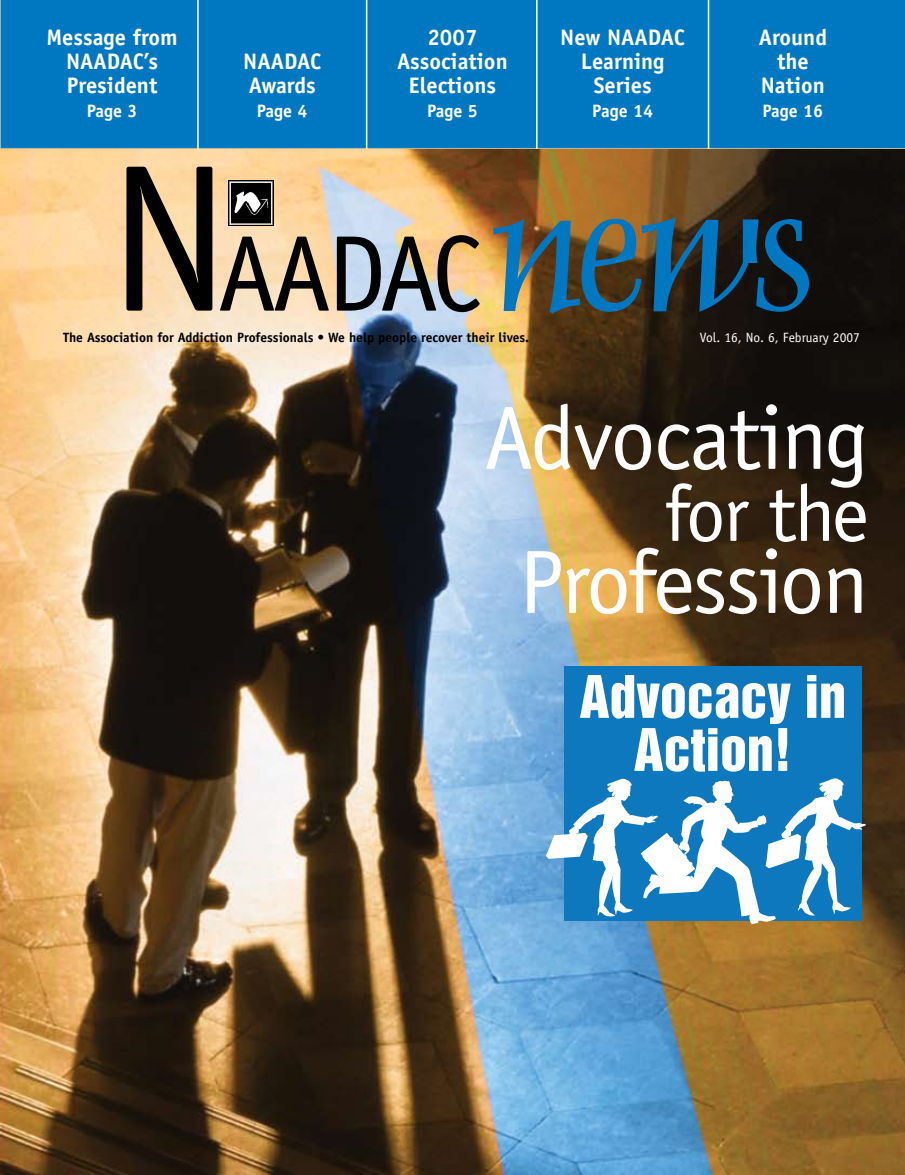
<style>
.page{position:relative;width:905px;height:1175px;background:#fff}
.page>*{position:absolute;margin:0;border:0;box-sizing:border-box;transform-origin:0 0}
.t1{font:108px "Officina Sans";letter-spacing:-.06em;color:#000}
.t2{font:90px "Officina Sans";letter-spacing:-.025em;color:#fff}
.t3{font:79.5px "Officina Sans";letter-spacing:-.035em;color:#fff}
.t4{font:700 22.5px/24px "Officina Sans";color:#fff;text-align:center}
.t5{font:700 18px "Officina Sans";color:#fff}
.t6{font:700 13.5px "Officina Sans";color:#000}
.t7{font:13.5px "Officina Sans";color:#fff}
.s1{font-size:210px}
.s2{font-family:"Dauphin";font-size:187.5px;color:#0078c1}
</style>
<div class="page">
<img style="left:0;top:149px;width:904px;height:1025px">
<div style="left:0;top:0;width:904px;height:149px;background:#0078c1"></div>
<hr style="left:366px;top:0;width:1px;height:149px;background:#fff">
<hr style="left:536px;top:0;width:1px;height:149px;background:#fff">
<hr style="left:707px;top:0;width:2px;height:149px;background:#fff">
<hr style="left:197px;top:0;width:2px;height:149px;background:#fff">
<img style="left:228px;top:180px;width:45px;height:45px">
<div style="left:564px;top:666px;width:297px;height:254px;background:#0e78be"></div>
<svg style="left:807px;top:675px;width:36px;height:43px"></svg>
<svg style="left:580px;top:675px;width:210px;height:96px"></svg>
<svg style="left:545px;top:777px;width:321px;height:147px"></svg>
<p class="t4" style="left:46px;top:25px;width:133px">Message from<br>NAADAC’s<br>President</p>
<p class="t5" style="left:87px;top:99px;width:52px">Page 3</p>
<p class="t4" style="left:243px;top:49px;width:79px;text-align:left">NAADAC<br>Awards</p>
<p class="t5" style="left:257px;top:99px;width:52px">Page 4</p>
<p class="t4" style="left:397px;top:25px;width:112px">2007<br>Association<br>Elections</p>
<p class="t5" style="left:427px;top:99px;width:52px">Page 5</p>
<p class="t4" style="left:560px;top:25px;width:126px">New NAADAC<br>Learning<br>Series</p>
<p class="t5" style="left:592px;top:99px;width:62px">Page 14</p>
<p class="t4" style="left:758px;top:25px;width:70px">Around the<br>Nation</p>
<p class="t5" style="left:762px;top:99px;width:62px">Page 16</p>
<h1 class="t1" style="left:109px;top:211px;width:706px"><span class="s1">N</span>AADAC<span class="s2">news</span></h1>
<p class="t6" style="left:63px;top:329px;width:467px">The Association for Addiction Professionals • We help people recover their lives.</p>
<p class="t7" style="left:700px;top:330px;width:161px">Vol. 16, No. 6, February 2007</p>
<h2 class="t2" style="left:484px;top:386px;width:386px">Advocating</h2>
<h3 class="t3" style="left:664px;top:467px;width:206px">for the</h3>
<h2 class="t2" style="left:518px;top:530px;width:352px">Profession</h2>
</div>
